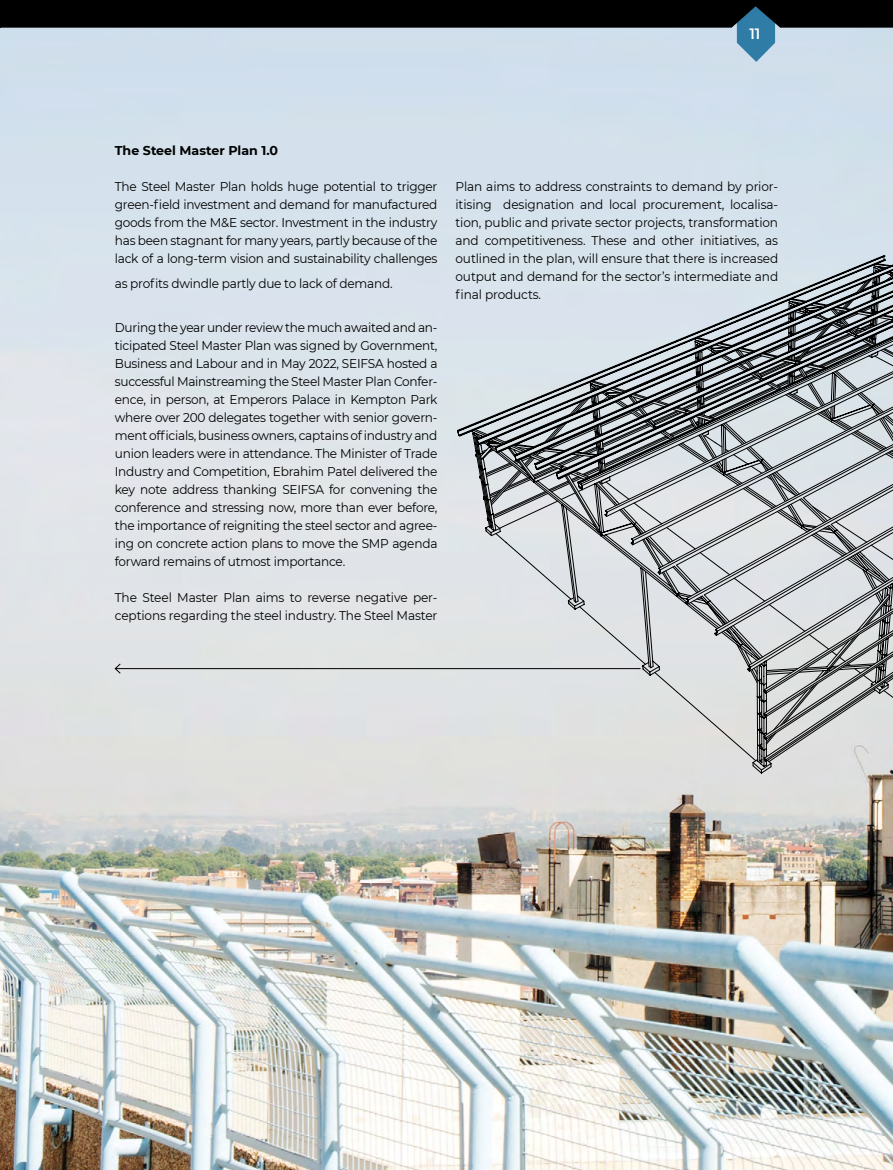
<style>
.page{position:relative;width:893px;height:1170px;background:#fff}
.page>*{position:absolute;margin:0;border:0;box-sizing:border-box;transform-origin:0 0}
.t1{font:600 15px "Montserrat";color:#fff}
.t2{font:12.75px/18px "Montserrat";letter-spacing:-.02em;color:#000;text-align:justify;scale:.95 1}
.t3{font:700 12.75px "Montserrat";color:#000}
</style>
<div class="page">
<img style="left:0;top:62px;width:893px;height:1107px">
<svg style="left:457px;top:255px;width:436px;height:489px;background:#b4bbc1"></svg>
<div style="left:495px;top:481px;width:398px;height:280px;background:#e0e2e2"></div>
<svg style="left:704px;top:668px;width:189px;height:72px;background:#bbbcbc"></svg>
<svg style="left:573px;top:393px;width:320px;height:275px;background:#b3b7b9"></svg>
<hr style="left:115px;top:668px;width:525px;height:1px;background:#000">
<svg style="left:114px;top:663px;width:7px;height:11px"></svg>
<svg style="left:0;top:0;width:893px;height:62px;background:#707a82"></svg>
<p class="t1" style="left:749px;top:23px;width:13px">11</p>
<p class="t3" style="left:115px;top:141px;width:165px">The Steel Master Plan 1.0</p>
<p class="t2" style="left:115px;top:177px;width:341px">The Steel Master Plan holds huge potential to trigger green-field investment and demand for manufactured goods from the M&amp;E sector. Investment in the industry has been stagnant for many years, partly because of the lack of a long-term vision and sustainability challenges</p>
<p class="t2" style="left:115px;top:274px;width:294px">as profits dwindle partly due to lack of demand.</p>
<p class="t2" style="left:115px;top:318px;width:341px">During the year under review the much awaited and an&shy;ticipated Steel Master Plan was signed by Government, Business and Labour and in May 2022, SEIFSA hosted a successful Mainstreaming the Steel Master Plan Confer&shy;ence, in person, at Emperors Palace in Kempton Park where over 200 delegates together with senior govern&shy;ment officials, business owners, captains of industry and union leaders were in attendance. The Minister of Trade Industry and Competition, Ebrahim Patel delivered the key note address thanking SEIFSA for convening the conference and stressing now, more than ever before, the importance of reigniting the steel sector and agree&shy;ing on concrete action plans to move the SMP agenda forward remains of utmost importance.</p>
<p class="t2" style="left:115px;top:588px;width:341px">The Steel Master Plan aims to reverse negative per&shy;ceptions regarding the steel industry. The Steel Master</p>
<p class="t2" style="left:455px;top:177px;width:341px">Plan aims to address constraints to demand by prior&shy;itising designation and local procurement, localisa&shy;tion, public and private sector projects, transformation and competitiveness. These and other initiatives, as outlined in the plan, will ensure that there is increased output and demand for the sector’s intermediate and final products.</p>
</div>
